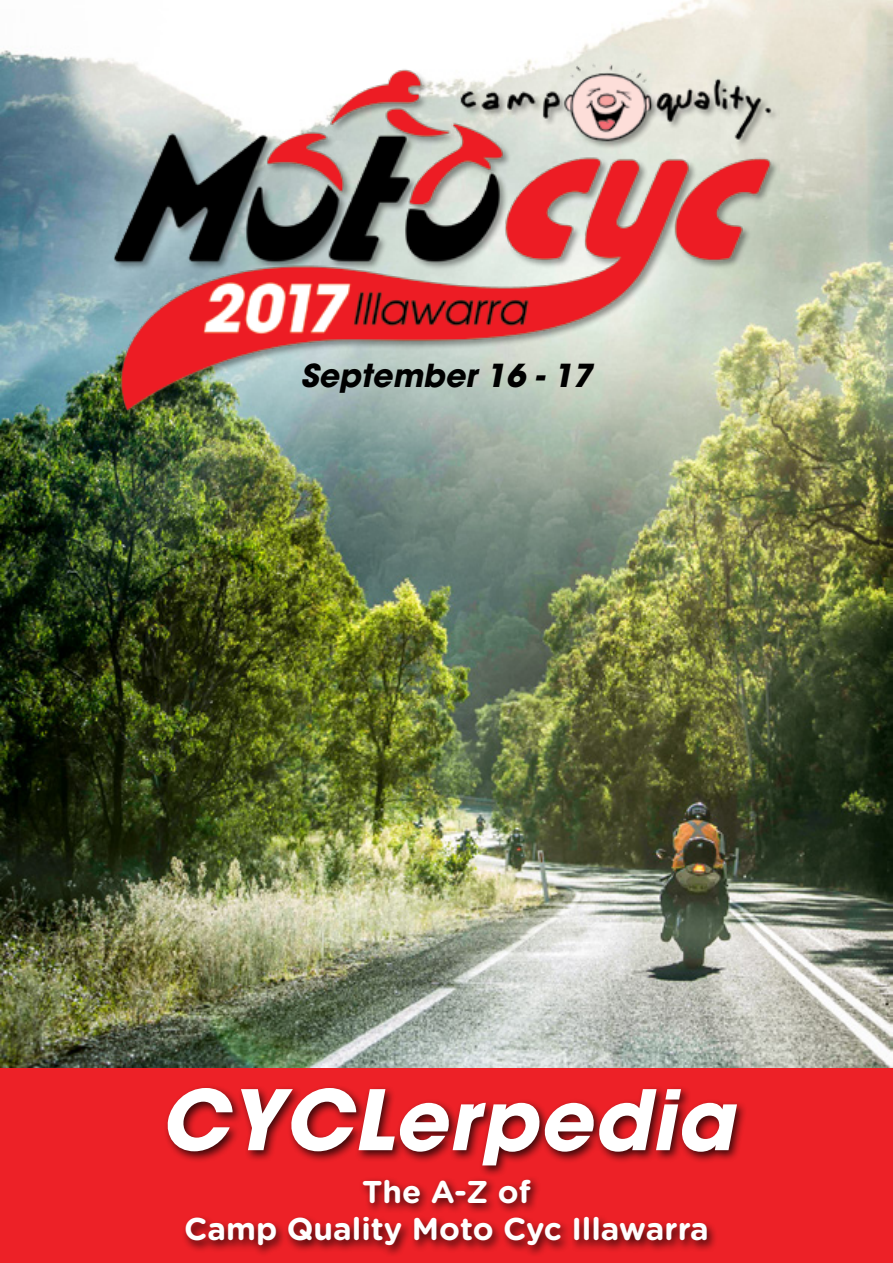
<style>
.page{position:relative;width:893px;height:1263px;background:#fff}
.page>*{position:absolute;margin:0;border:0;box-sizing:border-box;transform-origin:0 0}
.t1{font:italic 700 82.5px "Avant Garde";letter-spacing:.01em;color:#fff}
.t2{font:700 31.5px "Gotham Rounded";color:#fff}
.t3{font:italic 700 31.5px "Avant Garde";color:#000}
</style>
<div class="page">
<img style="left:0;top:0;width:893px;height:1069px">
<div style="left:0;top:1069px;width:893px;height:194px;background:#ed2127"></div>
<div style="left:181px;top:1174px;width:537px;height:82px;background:#000;opacity:.75"></div>
<div style="left:163px;top:1083px;width:585px;height:93px;background:#000;opacity:.75"></div>
<img style="left:113px;top:64px;width:667px;height:355px">
<p class="t3" style="left:301px;top:355px;width:293px">September 16 - 17</p>
<p class="t1" style="left:159px;top:1066px;width:576px">CYCLerpedia</p>
<p class="t2" style="left:362px;top:1168px;width:170px">The A-Z of</p>
<p class="t2" style="left:184px;top:1206px;width:526px">Camp Quality Moto Cyc Illawarra</p>
</div>
